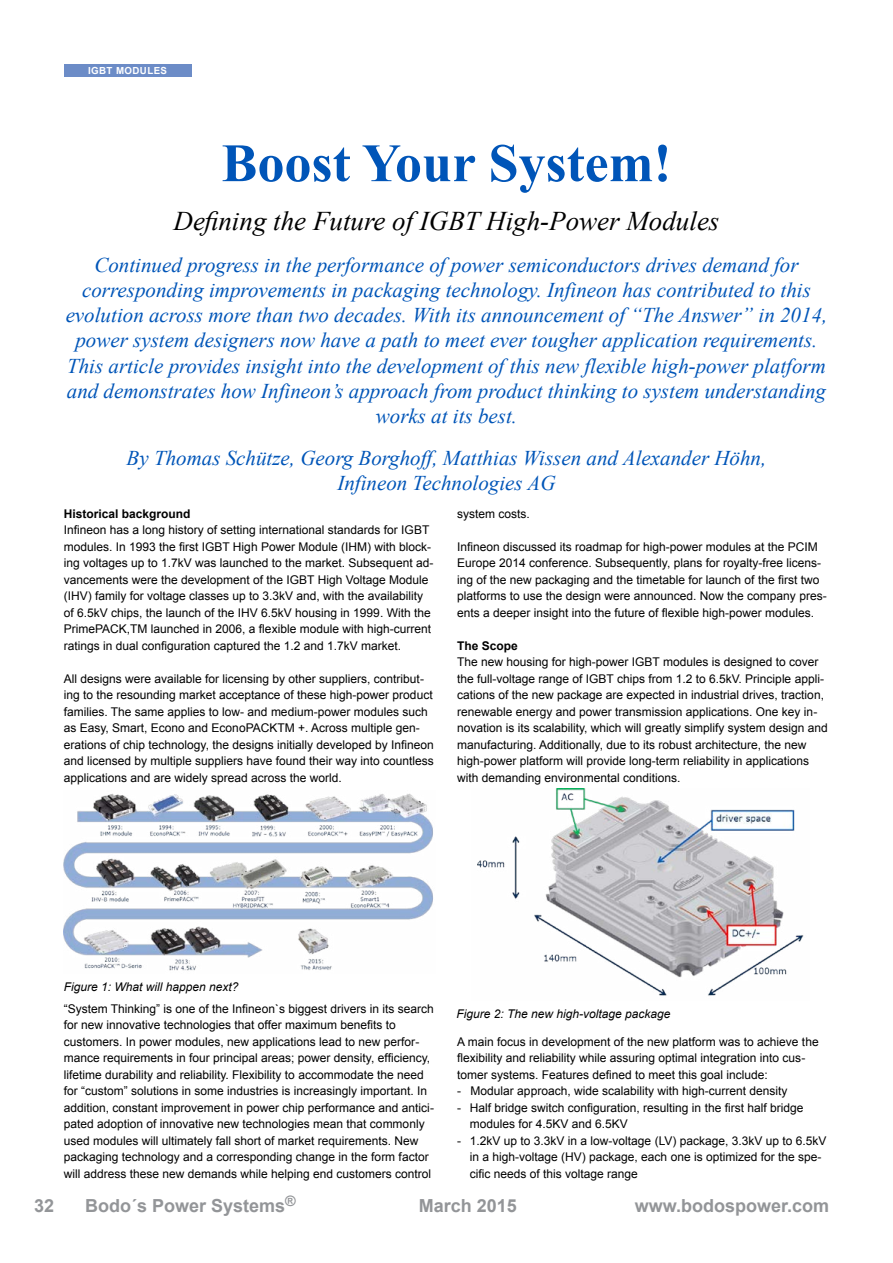
<style>
.page{position:relative;width:893px;height:1263px;background:#fff}
.page>*{position:absolute;margin:0;border:0;box-sizing:border-box;transform-origin:0 0}
.t1{font:700 54px "Times New Roman";color:#0055b8}
.t2{font:italic 27px "Times New Roman";color:#000}
.t3{font:italic 21px/25.2px "Times New Roman";color:#0055b8;text-align:center}
.t4{font:700 18px "Arial";color:#939598}
.t5{font:700 14.4px "Arial";color:#939598}
.t6{font:12px/16.5px "Arial";color:#000}
.t7{font:italic 12px "Arial";color:#000}
.t8{font:700 12px "Arial";color:#000}
.t9{font:700 9.75px "Arial";letter-spacing:.04em;color:#fff}
</style>
<div class="page">
<div style="left:64px;top:64px;width:127px;height:13px;background:#6c8cc7"></div>
<img style="left:64px;top:793px;width:369px;height:178px">
<img style="left:477px;top:789px;width:327px;height:207px">
<p class="t9" style="left:88px;top:64px;width:81px">IGBT MODULES</p>
<p class="t9" style="left:103px;top:64px;width:51px">CONTENT</p>
<h1 class="t1" style="left:221px;top:126px;width:451px">Boost Your System!</h1>
<h2 class="t2" style="left:173px;top:202px;width:547px">Defining the Future of IGBT High-Power Modules</h2>
<p class="t3" style="left:66px;top:252px;width:763px">Continued progress in the performance of power semiconductors drives demand for corresponding improvements in packaging technology. Infineon has contributed to this evolution across more than two decades. With its announcement of “The Answer” in 2014, power system designers now have a path to meet ever tougher application requirements.<br>This article provides insight into the development of this new flexible high-power platform and demonstrates how Infineon’s approach from product thinking to system understanding works at its best.</p>
<h3 class="t3" style="left:127px;top:445px;width:641px">By Thomas Schütze, Georg Borghoff, Matthias Wissen and Alexander Höhn,<br>Infineon Technologies AG</h3>
<p class="t8" style="left:64px;top:505px;width:128px">Historical background</p>
<p class="t6" style="left:64px;top:522px;width:371px">Infineon has a long history of setting international standards for IGBT modules. In 1993 the first IGBT High Power Module (IHM) with block&shy;ing voltages up to 1.7kV was launched to the market. Subsequent ad&shy;vancements were the development of the IGBT High Voltage Module (IHV) family for voltage classes up to 3.3kV and, with the availability of 6.5kV chips, the launch of the IHV 6.5kV housing in 1999. With the PrimePACK,TM launched in 2006, a flexible module with high-current ratings in dual configuration captured the 1.2 and 1.7kV market.</p>
<p class="t6" style="left:64px;top:670px;width:372px">All designs were available for licensing by other suppliers, contribut&shy;ing to the resounding market acceptance of these high-power product families. The same applies to low- and medium-power modules such as Easy, Smart, Econo and EconoPACKTM +. Across multiple gen&shy;erations of chip technology, the designs initially developed by Infineon and licensed by multiple suppliers have found their way into countless applications and are widely spread across the world.</p>
<p class="t6" style="left:457px;top:505px;width:74px">system costs.</p>
<p class="t6" style="left:457px;top:538px;width:371px">Infineon discussed its roadmap for high-power modules at the PCIM Europe 2014 conference. Subsequently, plans for royalty-free licens&shy;ing of the new packaging and the timetable for launch of the first two platforms to use the design were announced. Now the company pres&shy;ents a deeper insight into the future of flexible high-power modules.</p>
<p class="t8" style="left:457px;top:637px;width:62px">The Scope</p>
<p class="t6" style="left:457px;top:654px;width:372px">The new housing for high-power IGBT modules is designed to cover the full-voltage range of IGBT chips from 1.2 to 6.5kV. Principle appli&shy;cations of the new package are expected in industrial drives, traction, renewable energy and power transmission applications. One key in&shy;novation is its scalability, which will greatly simplify system design and manufacturing. Additionally, due to its robust architecture, the new high-power platform will provide long-term reliability in applications with demanding environmental conditions.</p>
<p class="t7" style="left:64px;top:979px;width:176px">Figure 1: What will happen next?</p>
<p class="t6" style="left:64px;top:1000px;width:372px">“System Thinking” is one of the Infineon`s biggest drivers in its search for new innovative technologies that offer maximum benefits to customers. In power modules, new applications lead to new perfor&shy;mance requirements in four principal areas; power density, efficiency, lifetime durability and reliability. Flexibility to accommodate the need for “custom” solutions in some industries is increasingly important. In addition, constant improvement in power chip performance and antici&shy;pated adoption of innovative new technologies mean that commonly used modules will ultimately fall short of market requirements. New packaging technology and a corresponding change in the form factor will address these new demands while helping end customers control</p>
<p class="t7" style="left:456px;top:1006px;width:216px">Figure 2: The new high-voltage package</p>
<p class="t6" style="left:457px;top:1033px;width:363px">A main focus in development of the new platform was to achieve the flexibility and reliability while assuring optimal integration into cus&shy;tomer systems. Features defined to meet this goal include:</p>
<p class="t6" style="left:457px;top:1083px;width:332px">- Modular approach, wide scalability with high-current density</p>
<p class="t6" style="left:470px;top:1099px;width:335px;text-indent:-13px">- Half bridge switch configuration, resulting in the first half bridge modules for 4.5KV and 6.5KV</p>
<p class="t6" style="left:470px;top:1132px;width:358px;text-indent:-13px">- 1.2kV up to 3.3kV in a low-voltage (LV) package, 3.3kV up to 6.5kV in a high-voltage (HV) package, each one is optimized for the spe&shy;cific needs of this voltage range</p>
<h3 class="t4" style="left:34px;top:1194px;width:22px">32</h3>
<p class="t5" style="left:285px;top:1192px;width:12px">®</p>
<h3 class="t4" style="left:419px;top:1194px;width:100px">March 2015</h3>
<h3 class="t4" style="left:635px;top:1194px;width:196px">www.bodospower.com</h3>
<h3 class="t4" style="left:85px;top:1194px;width:202px">Bodo´s Power Systems</h3>
</div>
